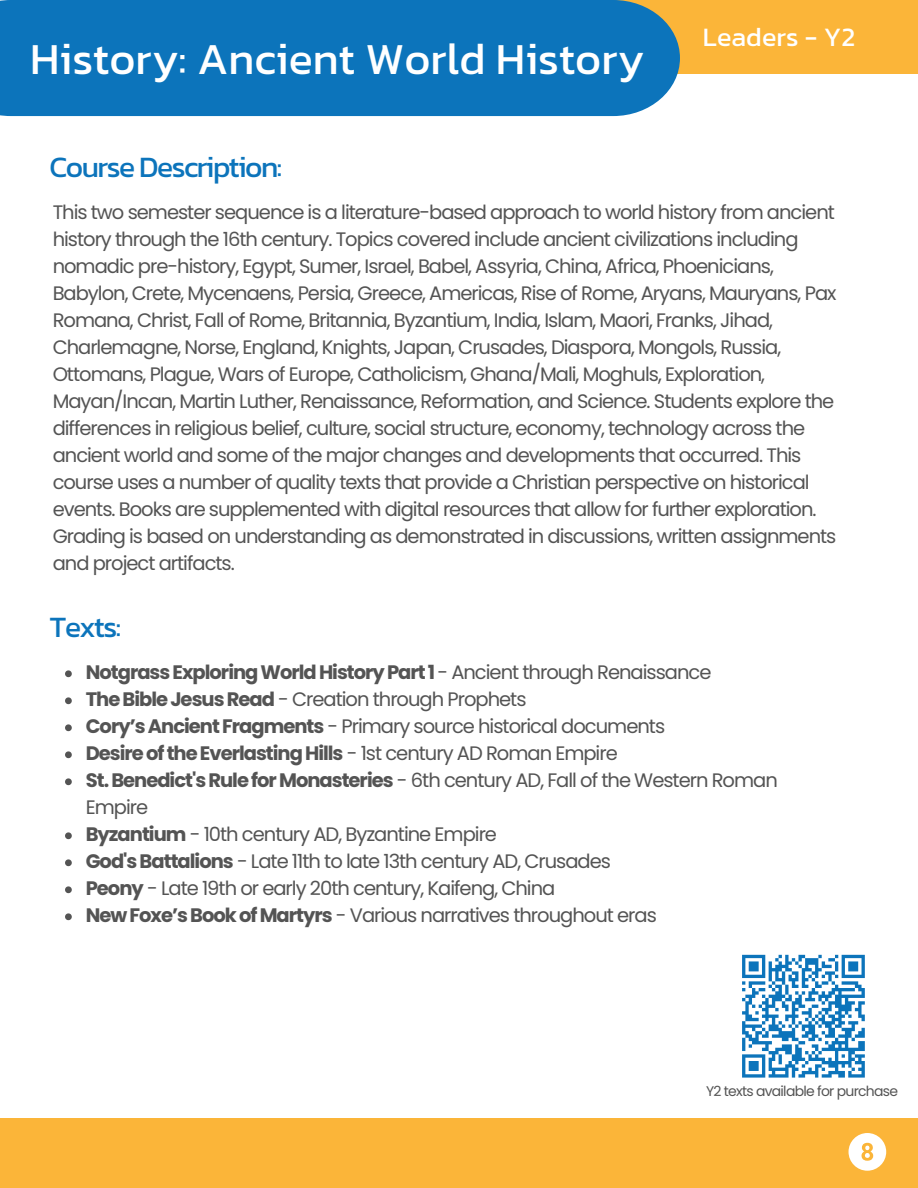
<style>
.page{position:relative;width:918px;height:1188px;background:#fff}
.page>*{position:absolute;margin:0;border:0;box-sizing:border-box;transform-origin:0 0}
.t1{font:45px "Kanit";color:#fff}
.t2{font:30px "Kanit";letter-spacing:-.05em;color:#0c74bb}
.t3{font:27px "Kanit";color:#fff}
.t4{font:19.5px/27px "Poppins";letter-spacing:-.05em;color:#545454}
.t5{font:700 19.5px "Poppins";letter-spacing:-.05em;color:#545454}
.t6{font:13.95px "Poppins";letter-spacing:-.05em;color:#545454}
.s1{font-weight:400}
.s2{font-weight:700}
</style>
<div class="page">
<div style="left:333px;top:0;width:585px;height:74px;background:#fbb539"></div>
<div style="left:0;top:0;width:680px;height:116px;background:#0c74bb"></div>
<div style="left:0;top:1118px;width:918px;height:70px;background:#fbb539"></div>
<svg style="left:849px;top:1133px;width:38px;height:38px"></svg>
<svg style="left:65px;top:670px;width:7px;height:7px"></svg>
<svg style="left:65px;top:697px;width:7px;height:7px"></svg>
<svg style="left:65px;top:724px;width:7px;height:7px"></svg>
<svg style="left:65px;top:751px;width:7px;height:7px"></svg>
<svg style="left:65px;top:778px;width:7px;height:7px"></svg>
<svg style="left:65px;top:832px;width:7px;height:7px"></svg>
<svg style="left:65px;top:859px;width:7px;height:7px"></svg>
<svg style="left:65px;top:886px;width:7px;height:7px"></svg>
<svg style="left:65px;top:913px;width:7px;height:7px"></svg>
<svg style="left:742px;top:954px;width:123px;height:124px"></svg>
<h1 class="t1" style="left:30px;top:24px;width:616px">History: Ancient World History</h1>
<p class="t3" style="left:703px;top:16px;width:154px">Leaders - Y2</p>
<h3 class="t2" style="left:50px;top:144px;width:234px">Course Description:</h3>
<h2 class="t4" style="left:53px;top:199px;width:785px">This two semester sequence is a literature-based approach to world history from ancient history through the 16th century. Topics covered include ancient civilizations including nomadic pre-history, Egypt, Sumer, Israel, Babel, Assyria, China, Africa, Phoenicians, Babylon, Crete, Mycenaens, Persia, Greece, Americas, Rise of Rome, Aryans, Mauryans, Pax Romana, Christ, Fall of Rome, Britannia, Byzantium, India, Islam, Maori, Franks, Jihad, Charlemagne, Norse, England, Knights, Japan, Crusades, Diaspora, Mongols, Russia, Ottomans, Plague, Wars of Europe, Catholicism, Ghana/Mali, Moghuls, Exploration, Mayan/Incan, Martin Luther, Renaissance, Reformation, and Science. Students explore the differences in religious belief, culture, social structure, economy, technology across the ancient world and some of the major changes and developments that occurred. This course uses a number of quality texts that provide a Christian perspective on historical events. Books are supplemented with digital resources that allow for further exploration.<br>Grading is based on understanding as demonstrated in discussions, written assignments and project artifacts.</h2>
<h4 class="t2" style="left:50px;top:604px;width:73px">Texts:</h4>
<h2 class="t5" style="left:86px;top:659px;width:627px">Notgrass Exploring World History Part 1 <span class="s1">- Ancient through Renaissance</span></h2>
<p class="t4" style="left:86px;top:686px;width:442px"><span class="s2">The Bible Jesus Read</span> - Creation through Prophets</p>
<p class="t4" style="left:86px;top:713px;width:581px"><span class="s2">Cory’s Ancient Fragments</span> - Primary source historical documents</p>
<p class="t5" style="left:86px;top:740px;width:534px">Desire of the Everlasting Hills <span class="s1">- 1st century AD Roman Empire</span></p>
<p class="t4" style="left:86px;top:767px;width:694px"><span class="s2">St. Benedict's Rule for Monasteries</span> - 6th century AD, Fall of the Western Roman<br>Empire</p>
<p class="t4" style="left:86px;top:821px;width:413px"><span class="s2">Byzantium</span> - 10th century AD, Byzantine Empire</p>
<p class="t4" style="left:86px;top:848px;width:527px"><span class="s2">God's Battalions</span> - Late 11th to late 13th century AD, Crusades</p>
<p class="t4" style="left:86px;top:875px;width:471px"><span class="s2">Peony</span> - Late 19th or early 20th century, Kaifeng, China</p>
<p class="t4" style="left:86px;top:902px;width:573px"><span class="s2">New Foxe’s Book of Martyrs</span> - Various narratives throughout eras</p>
<p class="t6" style="left:706px;top:1082px;width:194px">Y2 texts available for purchase</p>
</div>
